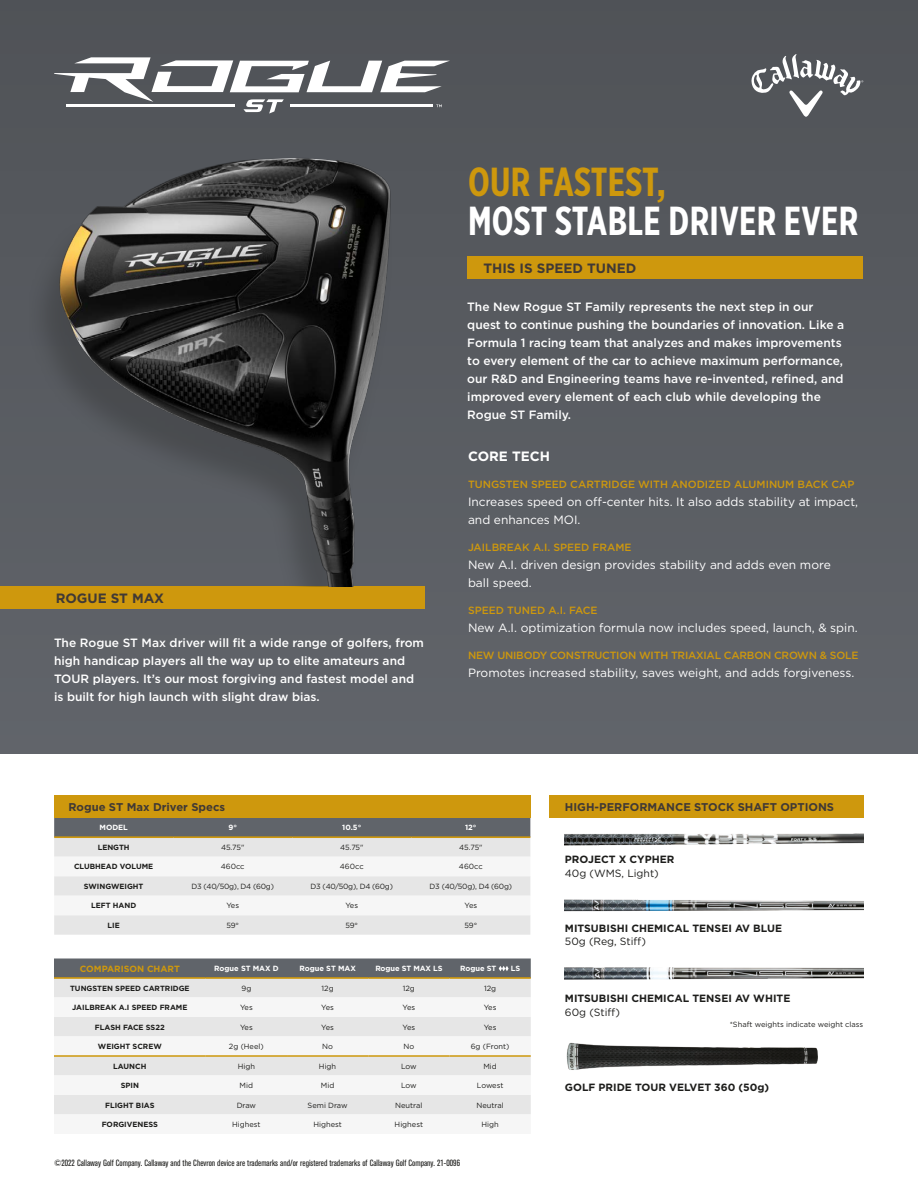
<style>
.page{position:relative;width:918px;height:1188px;background:#fff}
.page>*{position:absolute;margin:0;border:0;box-sizing:border-box;transform-origin:0 0}
.t1{font:700 40.5px "Gotham X Narrow";letter-spacing:.01em;color:#fff;scale:.93 1}
.t2{font:700 40.5px "Gotham X Narrow";letter-spacing:.01em;color:#ce980d;scale:.93 1}
.t3{font:700 13.5px "Gotham";color:#403935}
.t4{font:700 13.5px "Gotham";color:#fff}
.t5{font:500 12px/18px "Gotham";color:#fff}
.t6{font:12px/18px "Gotham";color:#fff}
.t7{font:700 11.25px "Gotham";color:#403935}
.t8{font:700 10.5px "Gotham";color:#1d1d1b}
.t9{font:500 10.5px "Gotham";color:#ce980d}
.t10{font:500 10.5px "Gotham";letter-spacing:-.02em;color:#ce980d}
.t11{font:10.5px "Gotham";color:#1d1d1b}
.t12{font:condensed 9px "Akzidenz Grotesk BE";color:#1d1d1b}
.t13{font:700 9px "Gotham";color:#ce980d}
.t14{font:7.5px "Gotham";color:#1d1d1b}
.t15{font:700 7.5px "Gotham";color:#1d1d1b}
.t16{font:700 7.5px "Gotham";color:#fff}
.t17{font:7.5px "Gotham";letter-spacing:-.03em;color:#1d1d1b}
</style>
<div class="page">
<div style="left:0;top:0;width:918px;height:754px;background:#595c62"></div>
<div style="left:467px;top:257px;width:396px;height:22px;background:#ce980d"></div>
<div style="left:0;top:586px;width:424px;height:22px;background:#ce980d"></div>
<svg style="left:54px;top:57px;width:396px;height:57px"></svg>
<img style="left:565px;top:833px;width:298px;height:13px">
<img style="left:565px;top:899px;width:298px;height:13px">
<img style="left:565px;top:967px;width:298px;height:13px">
<img style="left:42px;top:157px;width:349px;height:429px">
<img style="left:566px;top:1042px;width:252px;height:28px">
<svg style="left:751px;top:54px;width:112px;height:63px"></svg>
<div style="left:54px;top:818px;width:476px;height:18px;background:#60646a"></div>
<div style="left:54px;top:838px;width:476px;height:97px;background:#e6e6e6"></div>
<svg style="left:54px;top:857px;width:476px;height:58px"></svg>
<hr style="left:54px;top:836px;width:119px;height:2px;background:#ce980d">
<hr style="left:173px;top:836px;width:119px;height:2px;background:#ce980d">
<hr style="left:292px;top:836px;width:119px;height:2px;background:#ce980d">
<hr style="left:411px;top:836px;width:119px;height:2px;background:#ce980d">
<div style="left:54px;top:796px;width:477px;height:22px;background:#ce980d"></div>
<div style="left:550px;top:796px;width:314px;height:22px;background:#ce980d"></div>
<div style="left:54px;top:979px;width:477px;height:19px;background:#e6e6e6"></div>
<svg style="left:54px;top:1017px;width:477px;height:98px;fill:#e6e6e6"></svg>
<hr style="left:54px;top:977px;width:152px;height:2px;background:#ce980d">
<hr style="left:206px;top:977px;width:81px;height:2px;background:#ce980d">
<hr style="left:287px;top:977px;width:81px;height:2px;background:#ce980d">
<hr style="left:368px;top:977px;width:82px;height:2px;background:#ce980d">
<hr style="left:450px;top:977px;width:81px;height:2px;background:#ce980d">
<hr style="left:54px;top:1055px;width:152px;height:2px;background:#ce980d">
<hr style="left:206px;top:1055px;width:81px;height:2px;background:#ce980d">
<hr style="left:287px;top:1055px;width:81px;height:2px;background:#ce980d">
<hr style="left:368px;top:1055px;width:82px;height:2px;background:#ce980d">
<hr style="left:450px;top:1055px;width:81px;height:2px;background:#ce980d">
<svg style="left:54px;top:958px;width:477px;height:20px;background:#696a6a"></svg>
<h1 class="t2" style="left:468px;top:157px;width:214px">OUR FASTEST,</h1>
<h1 class="t1" style="left:468px;top:196px;width:421px">MOST STABLE DRIVER EVER</h1>
<p class="t3" style="left:483px;top:260px;width:155px">THIS IS SPEED TUNED</p>
<p class="t3" style="left:56px;top:589px;width:110px">ROGUE ST MAX</p>
<p class="t5" style="left:54px;top:633px;width:372px">The Rogue ST Max driver will fit a wide range of golfers, from high handicap players all the way up to elite amateurs and TOUR players. It’s our most forgiving and fastest model and is built for high launch with slight draw bias.</p>
<p class="t5" style="left:467px;top:297px;width:378px">The New Rogue ST Family represents the next step in our quest to continue pushing the boundaries of innovation. Like a Formula 1 racing team that analyzes and makes improvements to every element of the car to achieve maximum performance, our R&amp;D and Engineering teams have re-invented, refined, and improved every element of each club while developing the Rogue ST Family.</p>
<p class="t4" style="left:468px;top:447px;width:84px">CORE TECH</p>
<p class="t9" style="left:468px;top:477px;width:388px">TUNGSTEN SPEED CARTRIDGE WITH ANODIZED ALUMINUM BACK CAP</p>
<p class="t6" style="left:468px;top:492px;width:392px">Increases speed on off-center hits. It also adds stability at impact, and enhances MOI.</p>
<p class="t9" style="left:468px;top:540px;width:165px">JAILBREAK A.I. SPEED FRAME</p>
<p class="t6" style="left:468px;top:555px;width:364px">New A.I. driven design provides stability and adds even more ball speed.</p>
<p class="t9" style="left:468px;top:603px;width:131px">SPEED TUNED A.I. FACE</p>
<p class="t6" style="left:468px;top:618px;width:391px">New A.I. optimization formula now includes speed, launch, &amp; spin.</p>
<p class="t10" style="left:468px;top:648px;width:392px">NEW UNIBODY CONSTRUCTION WITH TRIAXIAL CARBON CROWN &amp; SOLE</p>
<p class="t6" style="left:468px;top:663px;width:388px">Promotes increased stability, saves weight, and adds forgiveness.</p>
<p class="t7" style="left:69px;top:800px;width:158px">Rogue ST Max Driver Specs</p>
<p class="t7" style="left:565px;top:800px;width:271px">HIGH-PERFORMANCE STOCK SHAFT OPTIONS</p>
<p class="t16" style="left:99px;top:823px;width:30px">MODEL</p>
<p class="t16" style="left:228px;top:823px;width:10px">9°</p>
<p class="t16" style="left:342px;top:823px;width:20px">10.5°</p>
<p class="t16" style="left:465px;top:823px;width:13px">12°</p>
<p class="t15" style="left:98px;top:842px;width:33px">LENGTH</p>
<p class="t14" style="left:221px;top:843px;width:25px">45.75"</p>
<p class="t14" style="left:340px;top:843px;width:25px">45.75"</p>
<p class="t14" style="left:459px;top:843px;width:25px">45.75"</p>
<p class="t15" style="left:74px;top:862px;width:81px">CLUBHEAD VOLUME</p>
<p class="t14" style="left:221px;top:862px;width:25px">460cc</p>
<p class="t14" style="left:340px;top:862px;width:25px">460cc</p>
<p class="t14" style="left:459px;top:862px;width:25px">460cc</p>
<p class="t15" style="left:84px;top:881px;width:61px">SWINGWEIGHT</p>
<p class="t17" style="left:192px;top:882px;width:84px">D3 (40/50g), D4 (60g)</p>
<p class="t17" style="left:311px;top:882px;width:84px">D3 (40/50g), D4 (60g)</p>
<p class="t17" style="left:430px;top:882px;width:84px">D3 (40/50g), D4 (60g)</p>
<p class="t15" style="left:91px;top:901px;width:47px">LEFT HAND</p>
<p class="t14" style="left:226px;top:901px;width:14px">Yes</p>
<p class="t14" style="left:345px;top:901px;width:14px">Yes</p>
<p class="t14" style="left:464px;top:901px;width:14px">Yes</p>
<p class="t15" style="left:108px;top:920px;width:14px">LIE</p>
<p class="t14" style="left:227px;top:921px;width:14px">59°</p>
<p class="t14" style="left:346px;top:921px;width:14px">59°</p>
<p class="t14" style="left:464px;top:921px;width:14px">59°</p>
<p class="t13" style="left:80px;top:963px;width:102px">COMPARISON CHART</p>
<p class="t16" style="left:214px;top:964px;width:66px">Rogue ST MAX D</p>
<p class="t16" style="left:299px;top:964px;width:58px">Rogue ST MAX</p>
<p class="t16" style="left:375px;top:964px;width:69px">Rogue ST MAX LS</p>
<p class="t16" style="left:460px;top:964px;width:38px">Rogue ST</p>
<p class="t16" style="left:511px;top:964px;width:11px">LS</p>
<p class="t15" style="left:70px;top:983px;width:121px">TUNGSTEN SPEED CARTRIDGE</p>
<p class="t14" style="left:241px;top:983px;width:11px">9g</p>
<p class="t14" style="left:322px;top:983px;width:14px">12g</p>
<p class="t14" style="left:403px;top:983px;width:14px">12g</p>
<p class="t14" style="left:484px;top:983px;width:14px">12g</p>
<p class="t15" style="left:72px;top:1003px;width:117px">JAILBREAK A.I SPEED FRAME</p>
<p class="t14" style="left:240px;top:1003px;width:14px">Yes</p>
<p class="t14" style="left:321px;top:1003px;width:14px">Yes</p>
<p class="t14" style="left:403px;top:1003px;width:14px">Yes</p>
<p class="t14" style="left:484px;top:1003px;width:14px">Yes</p>
<p class="t15" style="left:95px;top:1022px;width:71px">FLASH FACE SS22</p>
<p class="t14" style="left:240px;top:1022px;width:14px">Yes</p>
<p class="t14" style="left:321px;top:1022px;width:14px">Yes</p>
<p class="t14" style="left:403px;top:1022px;width:14px">Yes</p>
<p class="t14" style="left:484px;top:1022px;width:14px">Yes</p>
<p class="t15" style="left:98px;top:1042px;width:65px">WEIGHT SCREW</p>
<p class="t14" style="left:229px;top:1042px;width:36px">2g (Heel)</p>
<p class="t14" style="left:322px;top:1042px;width:12px">No</p>
<p class="t14" style="left:403px;top:1042px;width:12px">No</p>
<p class="t14" style="left:471px;top:1042px;width:40px">6g (Front)</p>
<p class="t15" style="left:113px;top:1061px;width:35px">LAUNCH</p>
<p class="t14" style="left:238px;top:1061px;width:19px">High</p>
<p class="t14" style="left:319px;top:1061px;width:19px">High</p>
<p class="t14" style="left:401px;top:1061px;width:17px">Low</p>
<p class="t14" style="left:483px;top:1061px;width:15px">Mid</p>
<p class="t15" style="left:121px;top:1081px;width:20px">SPIN</p>
<p class="t14" style="left:240px;top:1081px;width:15px">Mid</p>
<p class="t14" style="left:321px;top:1081px;width:15px">Mid</p>
<p class="t14" style="left:401px;top:1081px;width:17px">Low</p>
<p class="t14" style="left:477px;top:1081px;width:28px">Lowest</p>
<p class="t15" style="left:105px;top:1100px;width:51px">FLIGHT BIAS</p>
<p class="t14" style="left:237px;top:1100px;width:21px">Draw</p>
<p class="t14" style="left:308px;top:1100px;width:41px">Semi Draw</p>
<p class="t14" style="left:395px;top:1100px;width:29px">Neutral</p>
<p class="t14" style="left:477px;top:1100px;width:29px">Neutral</p>
<p class="t15" style="left:102px;top:1120px;width:58px">FORGIVENESS</p>
<p class="t14" style="left:232px;top:1120px;width:30px">Highest</p>
<p class="t14" style="left:313px;top:1120px;width:30px">Highest</p>
<p class="t14" style="left:395px;top:1120px;width:30px">Highest</p>
<p class="t14" style="left:481px;top:1120px;width:19px">High</p>
<p class="t12" style="left:54px;top:1158px;width:408px">©2022 Callaway Golf Company. Callaway and the Chevron device are trademarks and/or registered trademarks of Callaway Golf Company. 21-0096</p>
<p class="t8" style="left:565px;top:852px;width:111px">PROJECT X CYPHER</p>
<p class="t11" style="left:565px;top:866px;width:95px">40g (WMS, Light)</p>
<p class="t8" style="left:565px;top:921px;width:219px">MITSUBISHI CHEMICAL TENSEI AV BLUE</p>
<p class="t11" style="left:565px;top:935px;width:83px">50g (Reg, Stiff)</p>
<p class="t8" style="left:565px;top:992px;width:227px">MITSUBISHI CHEMICAL TENSEI AV WHITE</p>
<p class="t11" style="left:565px;top:1005px;width:57px">60g (Stiff)</p>
<p class="t14" style="left:730px;top:1019px;width:135px">*Shaft weights indicate weight class</p>
<p class="t8" style="left:565px;top:1081px;width:206px">GOLF PRIDE TOUR VELVET 360 (50g)</p>
</div>
